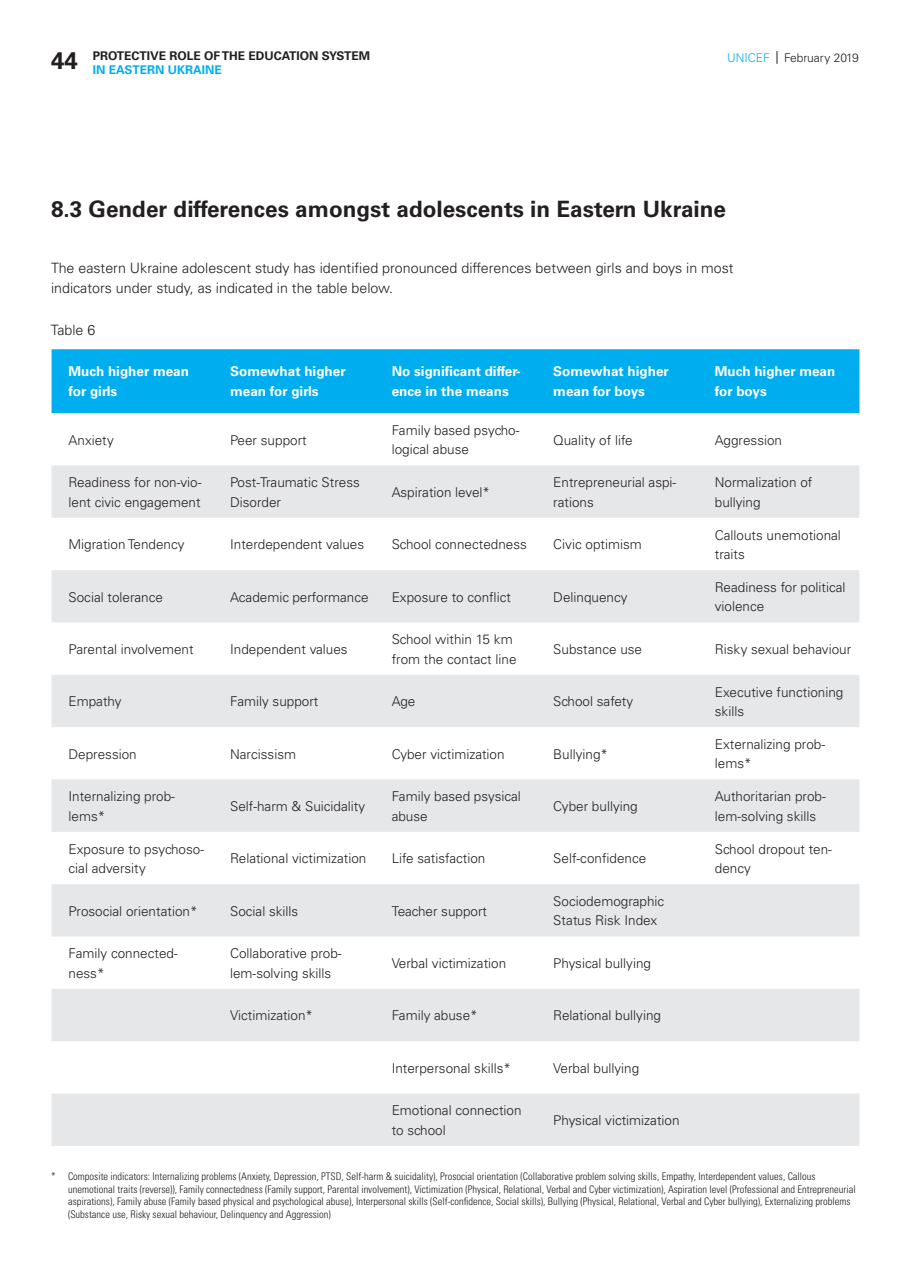
<style>
.page{position:relative;width:910px;height:1280px;background:#fff}
.page>*{position:absolute;margin:0;border:0;box-sizing:border-box;transform-origin:0 0}
.t1{font:700 24px "Univers LT";color:#231f20}
.t2{font:700 22.5px "Univers LT";color:#231f20}
.text{font:300 14.25px/19.5px "Univers LT";color:#231f20}
.line_graphs_captions{font:300 14.25px "Univers LT";color:#231f20}
.footnote{font:300 13.5px/19.5px "Univers LT";color:#231f20}
.footnote-2{font:700 13.5px/19.5px "Univers LT";color:#fff}
.t3{font:700 12px "Univers LT";color:#231f20}
.t4{font:300 12px "Univers LT";color:#231f20}
.t5{font:700 12px "Univers LT";color:#00aeef}
.footnote-3{font:300 condensed 10.5px/12.6px "Univers LT";color:#231f20}
.s1{color:#00aeef}
</style>
<div class="page">
<div style="left:52px;top:349px;width:807px;height:64px;background:#00aeef"></div>
<svg style="left:52px;top:465px;width:807px;height:681px;fill:#e6e7e9"></svg>
<svg style="left:777px;top:51px;width:1px;height:13px"></svg>
<h1 class="t1" style="left:51px;top:47px;width:28px">44</h1>
<p class="t3" style="left:93px;top:49px;width:279px">PROTECTIVE ROLE OF THE EDUCATION SYSTEM</p>
<p class="t5" style="left:93px;top:63px;width:130px">IN EASTERN UKRAINE</p>
<p class="t4" style="left:727px;top:51px;width:133px"><span class="s1">UNICEF</span> February 2019</p>
<h2 class="t2" style="left:51px;top:196px;width:677px">8.3 Gender differences amongst adolescents in Eastern Ukraine</h2>
<p class="text" style="left:51px;top:258px;width:684px">The eastern Ukraine adolescent study has identified pronounced differences between girls and boys in most indicators under study, as indicated in the table below.</p>
<p class="line_graphs_captions" style="left:51px;top:321px;width:46px">Table 6</p>
<p class="footnote-2" style="left:69px;top:362px;width:122px">Much higher mean for girls</p>
<p class="footnote-2" style="left:230px;top:362px;width:117px">Somewhat higher mean for girls</p>
<p class="footnote-2" style="left:392px;top:362px;width:131px">No significant differ&shy;ence in the means</p>
<p class="footnote-2" style="left:553px;top:362px;width:117px">Somewhat higher mean for boys</p>
<p class="footnote-2" style="left:715px;top:362px;width:122px">Much higher mean for boys</p>
<p class="footnote" style="left:69px;top:430px;width:47px">Anxiety</p>
<p class="footnote" style="left:230px;top:430px;width:78px">Peer support</p>
<p class="footnote" style="left:392px;top:420px;width:129px">Family based psycho&shy;logical abuse</p>
<p class="footnote" style="left:553px;top:430px;width:81px">Quality of life</p>
<p class="footnote" style="left:715px;top:430px;width:69px">Aggression</p>
<p class="footnote" style="left:69px;top:473px;width:135px">Readiness for non-vio&shy;lent civic engagement</p>
<p class="footnote" style="left:230px;top:473px;width:131px">Post-Traumatic Stress<br>Disorder</p>
<p class="footnote" style="left:392px;top:482px;width:100px">Aspiration level*</p>
<p class="footnote" style="left:553px;top:473px;width:125px">Entrepreneurial aspi&shy;rations</p>
<p class="footnote" style="left:715px;top:473px;width:99px">Normalization of bullying</p>
<p class="footnote" style="left:69px;top:535px;width:118px">Migration Tendency</p>
<p class="footnote" style="left:230px;top:535px;width:136px">Interdependent values</p>
<p class="footnote" style="left:392px;top:535px;width:137px">School connectedness</p>
<p class="footnote" style="left:553px;top:535px;width:90px">Civic optimism</p>
<p class="footnote" style="left:715px;top:525px;width:128px">Callouts unemotional traits</p>
<p class="footnote" style="left:69px;top:587px;width:96px">Social tolerance</p>
<p class="footnote" style="left:230px;top:587px;width:140px">Academic performance</p>
<p class="footnote" style="left:392px;top:587px;width:121px">Exposure to conflict</p>
<p class="footnote" style="left:553px;top:587px;width:76px">Delinquency</p>
<p class="footnote" style="left:715px;top:577px;width:132px">Readiness for political violence</p>
<p class="footnote" style="left:69px;top:639px;width:127px">Parental involvement</p>
<p class="footnote" style="left:230px;top:639px;width:119px">Independent values</p>
<p class="footnote" style="left:392px;top:630px;width:126px">School within 15 km from the contact line</p>
<p class="footnote" style="left:553px;top:639px;width:90px">Substance use</p>
<p class="footnote" style="left:715px;top:639px;width:138px">Risky sexual behaviour</p>
<p class="footnote" style="left:69px;top:692px;width:54px">Empathy</p>
<p class="footnote" style="left:230px;top:692px;width:90px">Family support</p>
<p class="footnote" style="left:392px;top:692px;width:25px">Age</p>
<p class="footnote" style="left:553px;top:692px;width:82px">School safety</p>
<p class="footnote" style="left:715px;top:682px;width:130px">Executive functioning skills</p>
<p class="footnote" style="left:69px;top:744px;width:70px">Depression</p>
<p class="footnote" style="left:230px;top:744px;width:67px">Narcissism</p>
<p class="footnote" style="left:392px;top:744px;width:114px">Cyber victimization</p>
<p class="footnote" style="left:553px;top:744px;width:56px">Bullying*</p>
<p class="footnote" style="left:715px;top:734px;width:112px">Externalizing prob&shy;lems*</p>
<p class="footnote" style="left:69px;top:787px;width:108px">Internalizing prob&shy;lems*</p>
<p class="footnote" style="left:230px;top:796px;width:137px">Self-harm &amp; Suicidality</p>
<p class="footnote" style="left:392px;top:787px;width:131px">Family based psysical abuse</p>
<p class="footnote" style="left:553px;top:796px;width:86px">Cyber bullying</p>
<p class="footnote" style="left:715px;top:787px;width:112px">Authoritarian prob&shy;lem-solving skills</p>
<p class="footnote" style="left:69px;top:839px;width:137px">Exposure to psychoso&shy;cial adversity</p>
<p class="footnote" style="left:230px;top:849px;width:138px">Relational victimization</p>
<p class="footnote" style="left:392px;top:849px;width:95px">Life satisfaction</p>
<p class="footnote" style="left:553px;top:849px;width:95px">Self-confidence</p>
<p class="footnote" style="left:715px;top:839px;width:119px">School dropout ten&shy;dency</p>
<p class="footnote" style="left:69px;top:901px;width:131px">Prosocial orientation*</p>
<p class="footnote" style="left:230px;top:901px;width:70px">Social skills</p>
<p class="footnote" style="left:392px;top:901px;width:97px">Teacher support</p>
<p class="footnote" style="left:553px;top:891px;width:113px">Sociodemographic<br>Status Risk Index</p>
<p class="footnote" style="left:69px;top:944px;width:111px">Family connected&shy;ness*</p>
<p class="footnote" style="left:230px;top:944px;width:113px">Collaborative prob&shy;lem-solving skills</p>
<p class="footnote" style="left:392px;top:953px;width:116px">Verbal victimization</p>
<p class="footnote" style="left:553px;top:953px;width:99px">Physical bullying</p>
<p class="footnote" style="left:230px;top:1006px;width:84px">Victimization*</p>
<p class="footnote" style="left:392px;top:1006px;width:88px">Family abuse*</p>
<p class="footnote" style="left:553px;top:1006px;width:109px">Relational bullying</p>
<p class="footnote" style="left:392px;top:1058px;width:121px">Interpersonal skills*</p>
<p class="footnote" style="left:553px;top:1058px;width:88px">Verbal bullying</p>
<p class="footnote" style="left:392px;top:1101px;width:131px">Emotional connection to school</p>
<p class="footnote" style="left:553px;top:1110px;width:128px">Physical victimization</p>
<p class="footnote-3" style="left:68px;top:1170px;width:789px;text-indent:-17px">* Composite indicators: Internalizing problems (Anxiety, Depression, PTSD, Self-harm &amp; suicidality), Prosocial orientation (Collaborative problem solving skills, Empathy, Interdependent values, Callous unemotional traits (reverse)), Family connectedness (Family support, Parental involvement), Victimization (Physical, Relational, Verbal and Cyber victimization), Aspiration level (Professional and Entrepreneurial aspirations), Family abuse (Family based physical and psychological abuse), Interpersonal skills (Self-confidence, Social skills), Bullying (Physical, Relational, Verbal and Cyber bullying), Externalizing problems (Substance use, Risky sexual behaviour, Delinquency and Aggression)</p>
</div>
